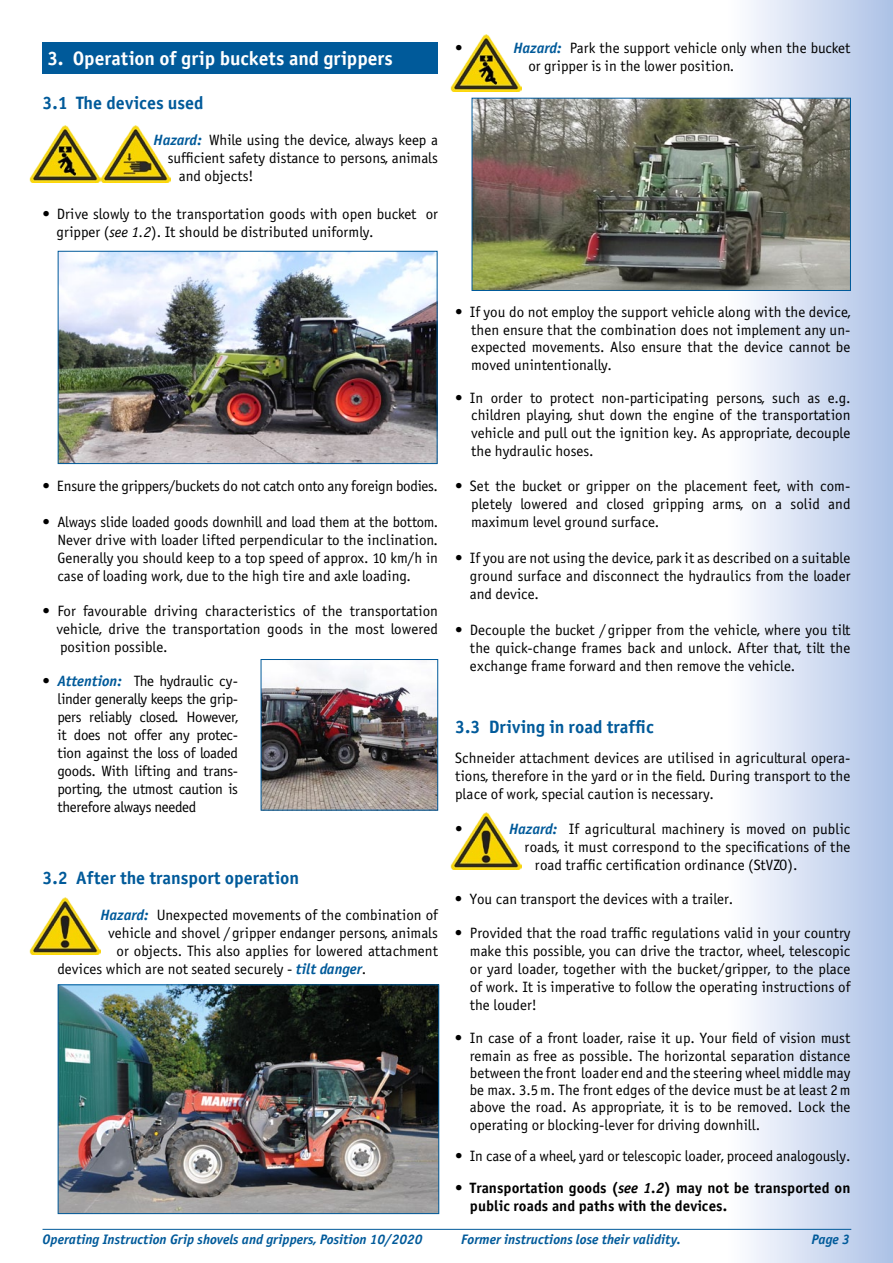
<style>
.page{position:relative;width:893px;height:1263px;background:#fff}
.page>*{position:absolute;margin:0;border:0;box-sizing:border-box;transform-origin:0 0}
.t1{font:19.5px "Officina Sans Bold ITC";color:#fff}
.t2{font:18px "Officina Sans Bold ITC";color:#005a9a}
.t3{font:15px/18px "Officina Sans Book ITC";color:#000;text-align:justify}
.t4{font:15px/18px "Officina Sans Bold ITC";letter-spacing:.005em;color:#000}
.t5{font:15px "Officina Sans Book ITC";letter-spacing:-.02em;color:#000}
.t6{font:italic 13.8px "Officina Sans Bold ITC";color:#005a9a}
.s1{font-family:"Officina Sans Bold ITC";font-style:italic;color:#005a9a}
.s2{font-style:italic}
.s3{font-family:"Officina Sans Book ITC"}
</style>
<div class="page">
<div style="left:727px;top:0;width:166px;height:1263px;background:linear-gradient(to right,#fff,#adc2e6)"></div>
<hr style="left:43px;top:1229px;width:808px;height:1px;background:#005a9a">
<div style="left:43px;top:43px;width:395px;height:31px;background:#005a9a"></div>
<img style="left:263px;top:664px;width:173px;height:144px">
<div style="left:261px;top:659px;width:177px;height:151px;border:1px solid #005a9a"></div>
<img style="left:60px;top:253px;width:375px;height:209px">
<div style="left:58px;top:251px;width:379px;height:213px;border:1px solid #005a9a"></div>
<img style="left:60px;top:986px;width:377px;height:226px">
<div style="left:58px;top:984px;width:381px;height:230px;border:1px solid #005a9a"></div>
<img style="left:474px;top:100px;width:375px;height:189px">
<div style="left:472px;top:98px;width:379px;height:193px;border:1px solid #005a9a"></div>
<img style="left:30px;top:125px;width:141px;height:58px">
<img style="left:30px;top:897px;width:70px;height:57px">
<img style="left:451px;top:34px;width:70px;height:57px">
<img style="left:451px;top:812px;width:70px;height:57px">
<h1 class="t1" style="left:47px;top:47px;width:347px">3. Operation of grip buckets and grippers</h1>
<p class="t2" style="left:43px;top:92px;width:163px">3.1 The devices used</p>
<p class="t3" style="left:154px;top:131px;width:286px"><span class="s1">Hazard:</span> While using the device, always keep a</p>
<p class="t3" style="left:168px;top:149px;width:272px">sufficient safety distance to persons, animals</p>
<p class="t3" style="left:179px;top:167px;width:76px">and objects!</p>
<p class="t3" style="left:57px;top:205px;width:383px;text-indent:-14px">• Drive slowly to the transportation goods with open bucket or gripper (<span class="s2">see 1.2</span>). It should be distributed uniformly.</p>
<p class="t3" style="left:455px;top:39px;width:9px">•</p>
<p class="t3" style="left:528px;top:39px;width:324px;text-indent:-15px"><span class="s1">Hazard:</span> Park the support vehicle only when the bucket or gripper is in the lower position.</p>
<p class="t5" style="left:43px;top:477px;width:397px">• Ensure the grippers/buckets do not catch onto any foreign bodies.</p>
<p class="t3" style="left:57px;top:513px;width:382px;text-indent:-15px">• Always slide loaded goods downhill and load them at the bottom.<br>Never drive with loader lifted perpendicular to the inclination.<br>Generally you should keep to a top speed of approx. 10 km/h in case of loading work, due to the high tire and axle loading.</p>
<p class="t3" style="left:57px;top:601px;width:383px;text-indent:-14px">• For favourable driving characteristics of the transportation vehicle, drive the transportation goods in the most lowered position possible.</p>
<p class="t3" style="left:57px;top:672px;width:182px;text-indent:-15px">• <span class="s1">Attention:</span> The hydraulic cy&shy;linder generally keeps the grip&shy;pers reliably closed. However, it does not offer any protec&shy;tion against the loss of loaded goods. With lifting and trans&shy;porting, the utmost caution is therefore always needed</p>
<p class="t2" style="left:43px;top:867px;width:258px">3.2 After the transport operation</p>
<p class="t3" style="left:101px;top:906px;width:339px"><span class="s1">Hazard:</span> Unexpected movements of the combination of</p>
<p class="t3" style="left:108px;top:924px;width:331px">vehicle and shovel /gripper endanger persons, animals</p>
<p class="t3" style="left:117px;top:942px;width:323px">or objects. This also applies for lowered attachment</p>
<p class="t3" style="left:57px;top:960px;width:310px">devices which are not seated securely - <span class="s1">tilt danger</span>.</p>
<p class="t3" style="left:471px;top:303px;width:381px;text-indent:-16px">• If you do not employ the support vehicle along with the device, then ensure that the combination does not implement any un&shy;expected movements. Also ensure that the device cannot be moved unintentionally.</p>
<p class="t3" style="left:471px;top:389px;width:381px;text-indent:-16px">• In order to protect non-participating persons, such as e.g. children playing, shut down the engine of the transportation vehicle and pull out the ignition key. As appropriate, decouple the hydraulic hoses.</p>
<p class="t3" style="left:471px;top:477px;width:381px;text-indent:-16px">• Set the bucket or gripper on the placement feet, with com&shy;pletely lowered and closed gripping arms, on a solid and maximum level ground surface.</p>
<p class="t3" style="left:470px;top:549px;width:382px;text-indent:-15px">• If you are not using the device, park it as described on a suitable ground surface and disconnect the hydraulics from the loader and device.</p>
<p class="t3" style="left:470px;top:621px;width:382px;text-indent:-15px">• Decouple the bucket / gripper from the vehicle, where you tilt the quick-change frames back and unlock. After that, tilt the exchange frame forward and then remove the vehicle.</p>
<p class="t2" style="left:455px;top:716px;width:200px">3.3 Driving in road traffic</p>
<p class="t3" style="left:455px;top:749px;width:397px">Schneider attachment devices are utilised in agricultural opera&shy;tions, therefore in the yard or in the field. During transport to the place of work, special caution is necessary.</p>
<p class="t3" style="left:455px;top:820px;width:9px">•</p>
<p class="t3" style="left:509px;top:820px;width:343px"><span class="s1">Hazard:</span> If agricultural machinery is moved on public</p>
<p class="t3" style="left:525px;top:838px;width:327px">roads, it must correspond to the specifications of the</p>
<p class="t3" style="left:535px;top:856px;width:264px">road traffic certification ordinance (StVZO).</p>
<p class="t3" style="left:455px;top:890px;width:280px">• You can transport the devices with a trailer.</p>
<p class="t3" style="left:470px;top:924px;width:382px;text-indent:-15px">• Provided that the road traffic regulations valid in your country make this possible, you can drive the tractor, wheel, telescopic or yard loader, together with the bucket/gripper, to the place of work. It is imperative to follow the operating instructions of the louder!</p>
<p class="t3" style="left:470px;top:1030px;width:382px;line-height:17.2px;text-indent:-15px">• In case of a front loader, raise it up. Your field of vision must remain as free as possible. The horizontal separation distance between the front loader end and the steering wheel middle may be max. 3.5m. The front edges of the device must be at least 2m above the road. As appropriate, it is to be removed. Lock the operating or blocking-lever for driving downhill.</p>
<p class="t3" style="left:455px;top:1147px;width:397px">• In case of a wheel, yard or telescopic loader, proceed analogously.</p>
<p class="t4" style="left:470px;top:1178px;width:382px;text-indent:-15px"><span class="s3">•</span> Transportation goods (<span class="s2">see 1.2</span>) may not be transported on public roads and paths with the devices.</p>
<p class="t6" style="left:43px;top:1230px;width:382px">Operating Instruction Grip shovels and grippers, Position 10/2020</p>
<p class="t6" style="left:461px;top:1230px;width:221px">Former instructions lose their validity.</p>
<p class="t6" style="left:811px;top:1230px;width:40px">Page 3</p>
</div>
